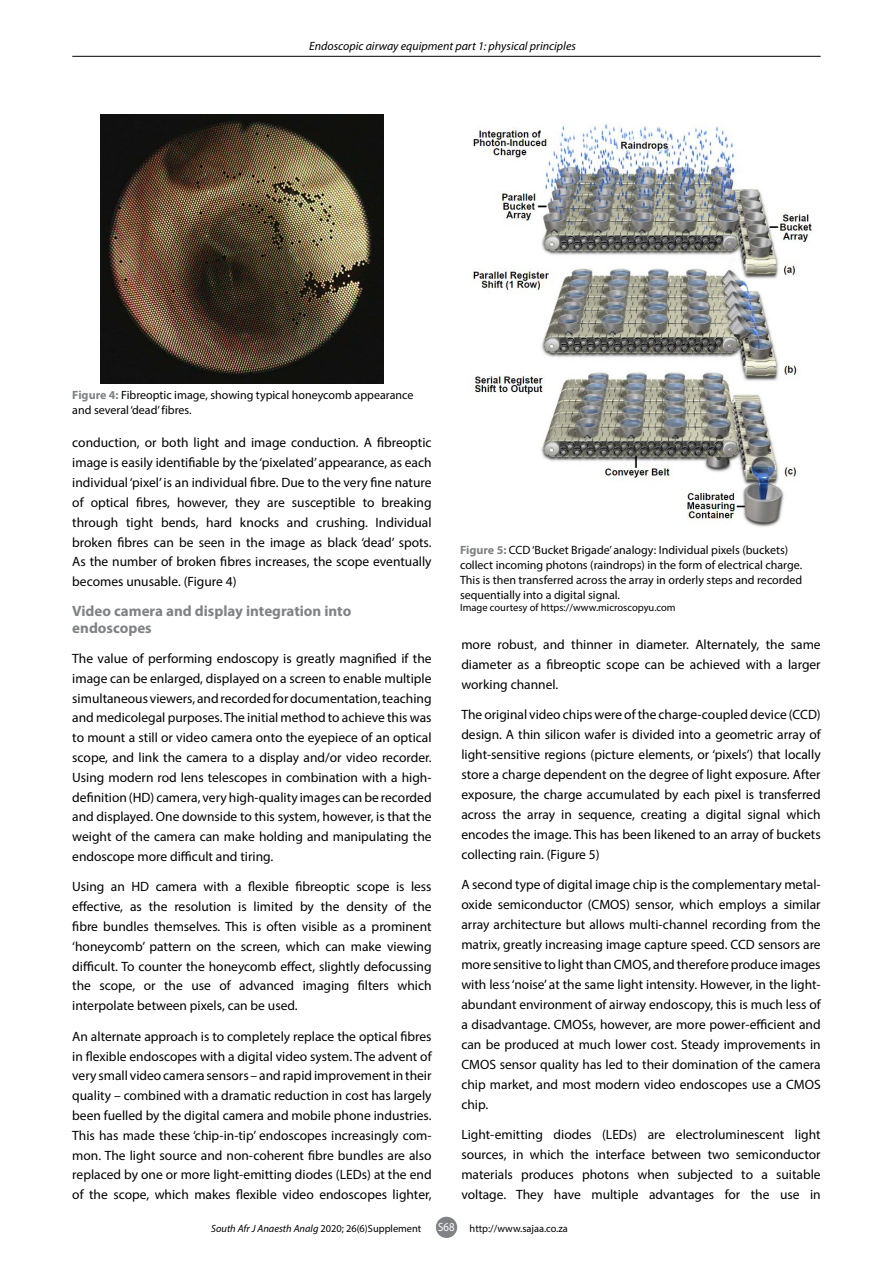
<style>
.page{position:relative;width:893px;height:1263px;background:#fff}
.page>*{position:absolute;margin:0;border:0;box-sizing:border-box;transform-origin:0 0}
.t1{font:700 15px/16.8px "Myriad Pro";color:#808285}
.t2{font:13.5px/19.8px "Myriad Pro";color:#000;text-align:justify}
.t3{font:12px/15px "Myriad Pro";color:#000}
.t4{font:italic 12px "Myriad Pro";color:#000}
.t5{font:12px "Myriad Pro";color:#fff;scale:.9 1}
.t6{font:10.5px "Myriad Pro";color:#000}
.t7{font:italic 10.5px "Myriad Pro";color:#000}
.s1{font-weight:700;color:#808285}
.s2{font-style:normal}
</style>
<div class="page">
<div style="left:436px;top:1217px;width:21px;height:21px;background:#808285;border-radius:50%"></div>
<hr style="left:72px;top:56px;width:749px;height:1px;background:#000">
<img style="left:101px;top:115px;width:283px;height:268px">
<img style="left:472px;top:123px;width:340px;height:404px">
<p class="t4" style="left:309px;top:38px;width:268px">Endoscopic airway equipment part 1: physical principles</p>
<p class="t3" style="left:72px;top:387px;width:343px"><span class="s1">Figure 4:</span> Fibreoptic image, showing typical honeycomb appearance and several ‘dead’ fibres.</p>
<p class="t2" style="left:72px;top:433px;width:361px">conduction, or both light and image conduction. A fibreoptic image is easily identifiable by the ‘pixelated’ appearance, as each individual ‘pixel’ is an individual fibre. Due to the very fine nature of optical fibres, however, they are susceptible to breaking through tight bends, hard knocks and crushing. Individual broken fibres can be seen in the image as black ‘dead’ spots.<br>As the number of broken fibres increases, the scope eventually becomes unusable. (Figure 4)</p>
<p class="t1" style="left:72px;top:602px;width:281px">Video camera and display integration into endoscopes</p>
<p class="t2" style="left:72px;top:648px;width:361px">The value of performing endoscopy is greatly magnified if the image can be enlarged, displayed on a screen to enable multiple simultaneous viewers, and recorded for documentation, teaching and medicolegal purposes. The initial method to achieve this was to mount a still or video camera onto the eyepiece of an optical scope, and link the camera to a display and/or video recorder.<br>Using modern rod lens telescopes in combination with a high&shy;definition (HD) camera, very high-quality images can be recorded and displayed. One downside to this system, however, is that the weight of the camera can make holding and manipulating the endoscope more difficult and tiring.</p>
<p class="t2" style="left:72px;top:877px;width:361px">Using an HD camera with a flexible fibreoptic scope is less effective, as the resolution is limited by the density of the fibre bundles themselves. This is often visible as a prominent ‘honeycomb’ pattern on the screen, which can make viewing difficult. To counter the honeycomb effect, slightly defocussing the scope, or the use of advanced imaging filters which interpolate between pixels, can be used.</p>
<p class="t2" style="left:72px;top:1026px;width:361px">An alternate approach is to completely replace the optical fibres in flexible endoscopes with a digital video system. The advent of very small video camera sensors – and rapid improvement in their quality – combined with a dramatic reduction in cost has largely been fuelled by the digital camera and mobile phone industries.<br>This has made these ‘chip-in-tip’ endoscopes increasingly com&shy;mon. The light source and non-coherent fibre bundles are also replaced by one or more light-emitting diodes (LEDs) at the end of the scope, which makes flexible video endoscopes lighter,</p>
<p class="t3" style="left:460px;top:542px;width:344px"><span class="s1">Figure 5:</span> CCD ‘Bucket Brigade’ analogy: Individual pixels (buckets) collect incoming photons (raindrops) in the form of electrical charge.<br>This is then transferred across the array in orderly steps and recorded sequentially into a digital signal.</p>
<p class="t6" style="left:460px;top:600px;width:217px">Image courtesy of https://www.microscopyu.com</p>
<p class="t2" style="left:461px;top:634px;width:361px">more robust, and thinner in diameter. Alternately, the same diameter as a fibreoptic scope can be achieved with a larger working channel.</p>
<p class="t2" style="left:461px;top:704px;width:361px">The original video chips were of the charge-coupled device (CCD) design. A thin silicon wafer is divided into a geometric array of light-sensitive regions (picture elements, or ‘pixels’) that locally store a charge dependent on the degree of light exposure. After exposure, the charge accumulated by each pixel is transferred across the array in sequence, creating a digital signal which encodes the image. This has been likened to an array of buckets collecting rain. (Figure 5)</p>
<p class="t2" style="left:461px;top:875px;width:361px">A second type of digital image chip is the complementary metal&shy;oxide semiconductor (CMOS) sensor, which employs a similar array architecture but allows multi-channel recording from the matrix, greatly increasing image capture speed. CCD sensors are more sensitive to light than CMOS, and therefore produce images with less ‘noise’ at the same light intensity. However, in the light&shy;abundant environment of airway endoscopy, this is much less of a disadvantage. CMOSs, however, are more power-efficient and can be produced at much lower cost. Steady improvements in CMOS sensor quality has led to their domination of the camera chip market, and most modern video endoscopes use a CMOS chip.</p>
<p class="t2" style="left:461px;top:1124px;width:361px">Light-emitting diodes (LEDs) are electroluminescent light sources, in which the interface between two semiconductor materials produces photons when subjected to a suitable voltage. They have multiple advantages for the use in</p>
<p class="t5" style="left:438px;top:1220px;width:20px">S68</p>
<p class="t7" style="left:211px;top:1221px;width:212px">South Afr J Anaesth Analg <span class="s2">2020; 26(6)Supplement</span></p>
<p class="t6" style="left:470px;top:1221px;width:100px">http://www.sajaa.co.za</p>
</div>
